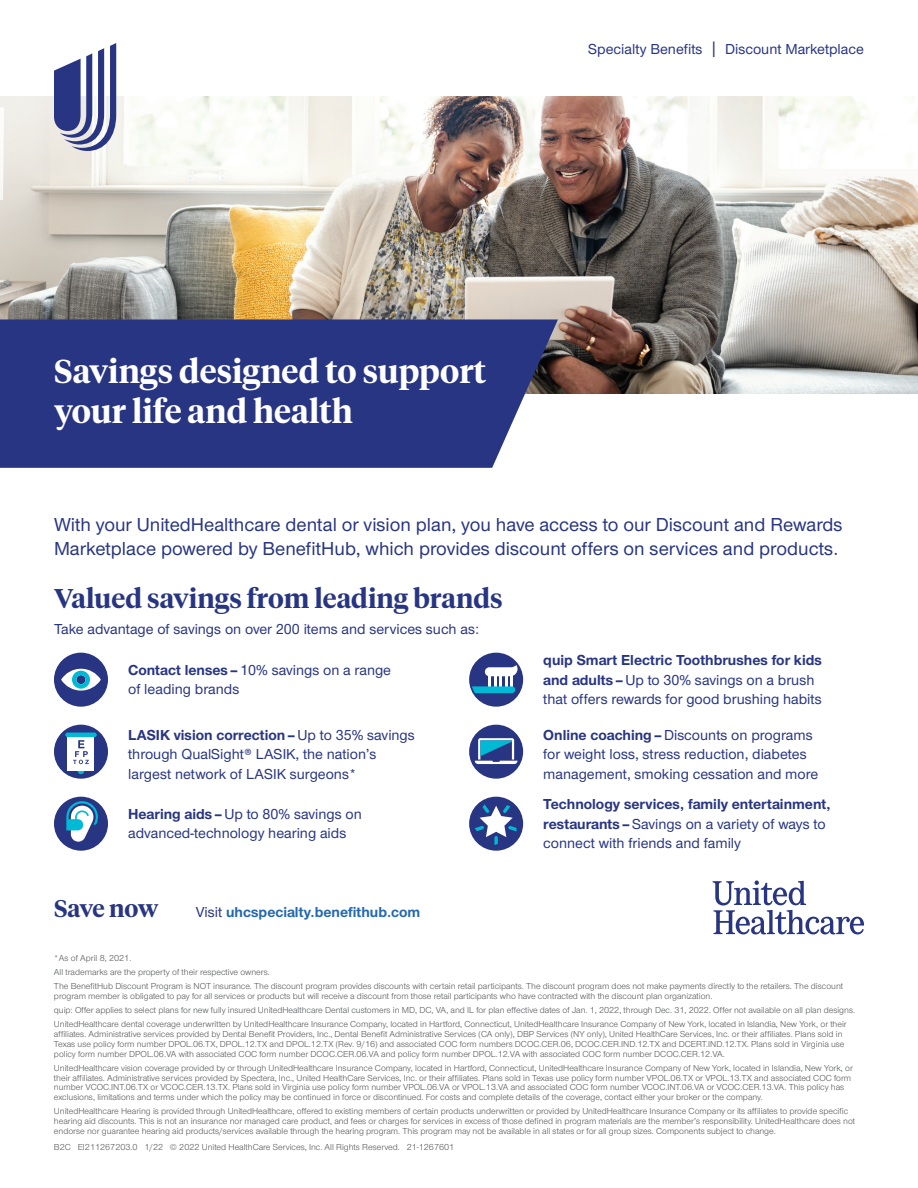
<style>
.page{position:relative;width:918px;height:1188px;background:#fff}
.page>*{position:absolute;margin:0;border:0;box-sizing:border-box;transform-origin:0 0}
.t1{font:600 33px/39.6px "UHC Serif Headline";color:#fff}
.t2{font:600 27px "UHC Serif Headline";color:#283582}
.t3{font:600 24px "UHC Serif Headline";letter-spacing:-.025em;color:#283582}
.t4{font:500 19.5px/24px "UHC Sans";color:#283582}
.t5{font:500 15px/19.5px "UHC Sans";color:#283582}
.t6{font:700 15px "UHC Sans";color:#2468ae}
.t7{font:9px/9.8px "UHC Sans";color:#57585a}
.s1{font-size:18.75px}
.s2{font-weight:700}
.s3{font-weight:500;color:#283582}
</style>
<div class="page">
<img style="left:0;top:97px;width:918px;height:297px">
<svg style="left:54px;top:43px;width:62px;height:108px"></svg>
<svg style="left:0;top:319px;width:558px;height:149px;background:#323e86"></svg>
<div style="left:54px;top:725px;width:54px;height:54px;background:#283582;border-radius:50%"></div>
<svg style="left:78px;top:771px;width:6px;height:3px"></svg>
<hr style="left:65px;top:733px;width:32px;height:4px;background:#00b9d4;border-radius:2px">
<div style="left:68px;top:737px;width:26px;height:34px;background:#fff"></div>
<svg style="left:73px;top:740px;width:16px;height:24px"></svg>
<div style="left:54px;top:797px;width:54px;height:54px;background:#283582;border-radius:50%"></div>
<svg style="left:66px;top:801px;width:32px;height:41px"></svg>
<div style="left:54px;top:653px;width:54px;height:54px;background:#283582;border-radius:50%"></div>
<svg style="left:61px;top:669px;width:40px;height:22px"></svg>
<div style="left:469px;top:797px;width:54px;height:54px;background:#283582;border-radius:50%"></div>
<svg style="left:475px;top:804px;width:42px;height:41px"></svg>
<div style="left:469px;top:725px;width:54px;height:54px;background:#283582;border-radius:50%"></div>
<svg style="left:475px;top:738px;width:43px;height:26px"></svg>
<div style="left:469px;top:653px;width:54px;height:54px;background:#283582;border-radius:50%"></div>
<svg style="left:472px;top:665px;width:46px;height:28px"></svg>
<svg style="left:713px;top:880px;width:151px;height:54px"></svg>
<h3 class="t5" style="left:588px;top:39px;width:277px">Specialty Benefits <span class="s1">|</span> Discount Marketplace</h3>
<h1 class="t1" style="left:54px;top:350px;width:434px">Savings designed to support your life and health</h1>
<h3 class="t4" style="left:54px;top:512px;width:790px">With your UnitedHealthcare dental or vision plan, you have access to our Discount and Rewards<br>Marketplace powered by BenefitHub, which provides discount offers on services and products.</h3>
<h2 class="t2" style="left:54px;top:580px;width:450px">Valued savings from leading brands</h2>
<h3 class="t5" style="left:54px;top:619px;width:427px">Take advantage of savings on over 200 items and services such as:</h3>
<h3 class="t5" style="left:543px;top:650px;width:280px"><span class="s2">quip Smart Electric Toothbrushes for kids and adults –</span> Up to 30% savings on a brush that offers rewards for good brushing habits</h3>
<h3 class="t5" style="left:128px;top:660px;width:264px"><span class="s2">Contact lenses –</span> 10% savings on a range of leading brands</h3>
<h3 class="t5" style="left:128px;top:724px;width:288px"><span class="s2">LASIK vision correction –</span> Up to 35% savings through QualSight® LASIK, the nation’s largest network of LASIK surgeons*</h3>
<h3 class="t5" style="left:543px;top:724px;width:276px"><span class="s2">Online coaching –</span> Discounts on programs for weight loss, stress reduction, diabetes management, smoking cessation and more</h3>
<h3 class="t5" style="left:543px;top:794px;width:289px"><span class="s2">Technology services, family entertainment, restaurants –</span> Savings on a variety of ways to connect with friends and family</h3>
<h3 class="t5" style="left:128px;top:804px;width:235px"><span class="s2">Hearing aids –</span> Up to 80% savings on advanced-technology hearing aids</h3>
<h3 class="t3" style="left:54px;top:892px;width:106px">Save now</h3>
<h3 class="t6" style="left:196px;top:902px;width:226px"><span class="s3">Visit</span> uhcspecialty.benefithub.com</h3>
<p class="t7" style="left:54px;top:950px;width:791px;line-height:14.2px">*As of April 8, 2021.<br>All trademarks are the property of their respective owners.<br>The BenefitHub Discount Program is NOT insurance. The discount program provides discounts with certain retail participants. The discount program does not make payments directly to the retailers. The discount</p>
<p class="t7" style="left:54px;top:989px;width:803px;line-height:14.2px">program member is obligated to pay for all services or products but will receive a discount from those retail participants who have contracted with the discount plan organization.<br>quip: Offer applies to select plans for new fully insured UnitedHealthcare Dental customers in MD, DC, VA, and IL for plan effective dates of Jan. 1, 2022, through Dec. 31, 2022. Offer not available on all plan designs.<br>UnitedHealthcare dental coverage underwritten by UnitedHealthcare Insurance Company, located in Hartford, Connecticut, UnitedHealthcare Insurance Company of New York, located in Islandia, New York, or their</p>
<p class="t7" style="left:54px;top:1029px;width:792px">affiliates. Administrative services provided by Dental Benefit Providers, Inc., Dental Benefit Administrative Services (CA only), DBP Services (NY only), United HealthCare Services, Inc. or their affiliates. Plans sold in<br>Texas use policy form number DPOL.06.TX, DPOL.12.TX and DPOL.12.TX (Rev. 9/16) and associated COC form numbers DCOC.CER.06, DCOC.CER.IND.12.TX and DCERT.IND.12.TX. Plans sold in Virginia use policy form number DPOL.06.VA with associated COC form number DCOC.CER.06.VA and policy form number DPOL.12.VA with associated COC form number DCOC.CER.12.VA.</p>
<p class="t7" style="left:54px;top:1063px;width:800px">UnitedHealthcare vision coverage provided by or through UnitedHealthcare Insurance Company, located in Hartford, Connecticut, UnitedHealthcare Insurance Company of New York, located in Islandia, New York, or their affiliates. Administrative services provided by Spectera, Inc., United HealthCare Services, Inc. or their affiliates. Plans sold in Texas use policy form number VPOL.06.TX or VPOL.13.TX and associated COC form number VCOC.INT.06.TX or VCOC.CER.13.TX. Plans sold in Virginia use policy form number VPOL.06.VA or VPOL.13.VA and associated COC form number VCOC.INT.06.VA or VCOC.CER.13.VA. This policy has exclusions, limitations and terms under which the policy may be continued in force or discontinued. For costs and complete details of the coverage, contact either your broker or the company.</p>
<p class="t7" style="left:54px;top:1106px;width:803px">UnitedHealthcare Hearing is provided through UnitedHealthcare, offered to existing members of certain products underwritten or provided by UnitedHealthcare Insurance Company or its affiliates to provide specific hearing aid discounts. This is not an insurance nor managed care product, and fees or charges for services in excess of those defined in program materials are the member’s responsibility. UnitedHealthcare does not endorse nor guarantee hearing aid products/services available through the hearing program. This program may not be available in all states or for all group sizes. Components subject to change.</p>
<p class="t7" style="left:54px;top:1142px;width:402px">B2C EI211267203.0 1/22 © 2022 United HealthCare Services, Inc. All Rights Reserved. 21-1267601</p>
</div>
